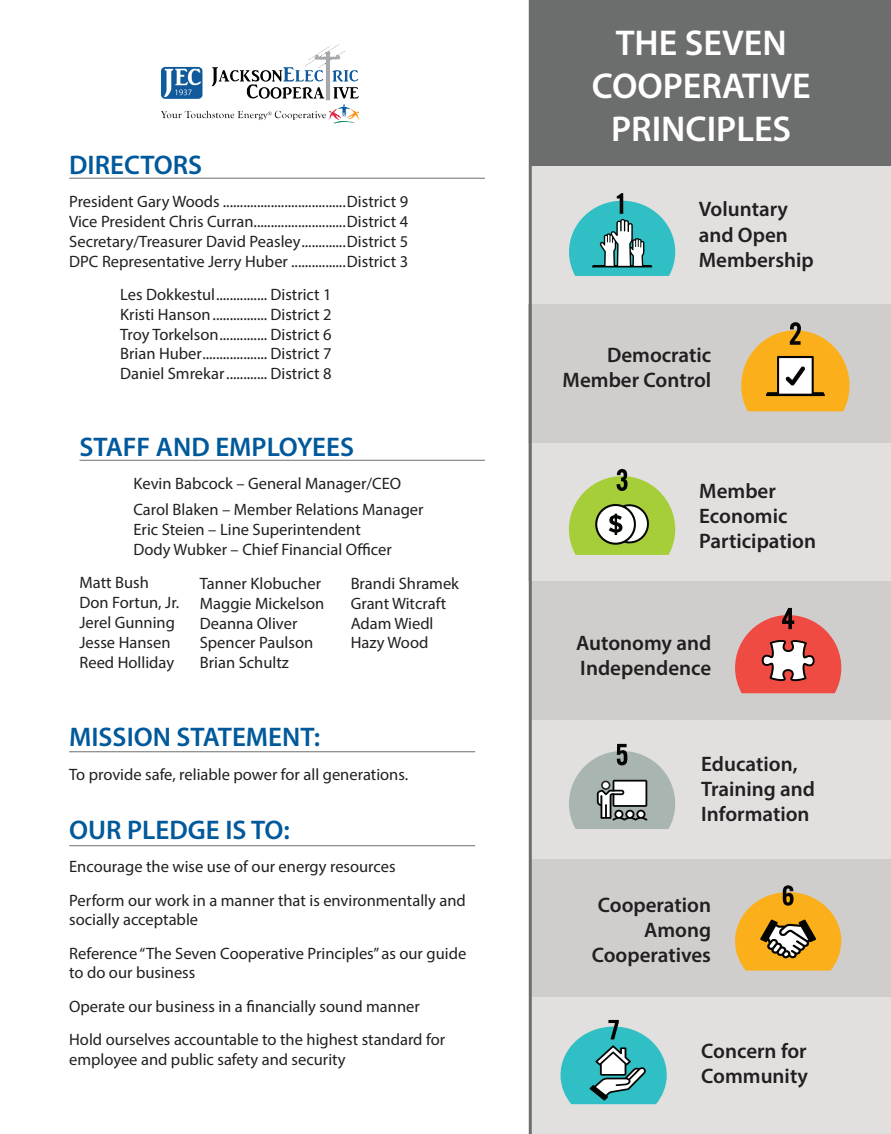
<style>
.page{position:relative;width:891px;height:1134px;background:#fff}
.page>*{position:absolute;margin:0;border:0;box-sizing:border-box;transform-origin:0 0}
.t1{font:600 36px/43.2px "Myriad Pro";color:#fff;text-align:center}
.t2{font:600 27px "Myriad Pro";color:#00599b}
.t3{font:600 21px/25.2px "Myriad Pro";color:#231f20}
.t4{font:16.5px/19.8px "Myriad Pro";color:#231f20}
</style>
<div class="page">
<div style="left:529px;top:997px;width:362px;height:137px;background:#e1e0df"></div>
<div style="left:529px;top:859px;width:362px;height:138px;background:#d0cecd"></div>
<div style="left:529px;top:720px;width:362px;height:139px;background:#e1e0df"></div>
<div style="left:529px;top:581px;width:362px;height:139px;background:#d0cecd"></div>
<div style="left:529px;top:443px;width:362px;height:138px;background:#e1e0df"></div>
<div style="left:529px;top:304px;width:362px;height:139px;background:#d0cecd"></div>
<div style="left:529px;top:165px;width:362px;height:139px;background:#e1e0df"></div>
<div style="left:529px;top:0;width:362px;height:165px;background:#6c6d6d"></div>
<img style="left:161px;top:44px;width:197px;height:80px">
<svg style="left:569px;top:193px;width:106px;height:83px"></svg>
<svg style="left:561px;top:1020px;width:106px;height:84px"></svg>
<svg style="left:735px;top:885px;width:106px;height:86px"></svg>
<svg style="left:569px;top:744px;width:106px;height:85px"></svg>
<svg style="left:735px;top:608px;width:106px;height:85px"></svg>
<svg style="left:569px;top:469px;width:106px;height:86px"></svg>
<svg style="left:741px;top:322px;width:109px;height:89px"></svg>
<hr style="left:529px;top:0;width:3px;height:1134px;background:#6c6d6d">
<hr style="left:69px;top:178px;width:416px;height:1px;background:#6c6d6d">
<hr style="left:79px;top:460px;width:406px;height:1px;background:#6c6d6d">
<hr style="left:69px;top:751px;width:406px;height:1px;background:#6c6d6d">
<hr style="left:69px;top:845px;width:406px;height:1px;background:#6c6d6d">
<p class="t2" style="left:69px;top:148px;width:135px">DIRECTORS</p>
<p class="t4" style="left:69px;top:192px;width:340px">President Gary Woods ....................................District 9</p>
<p class="t4" style="left:69px;top:211px;width:340px">Vice President Chris Curran...........................District 4</p>
<p class="t4" style="left:69px;top:231px;width:340px">Secretary/Treasurer David Peasley.............District 5</p>
<p class="t4" style="left:69px;top:251px;width:340px">DPC Representative Jerry Huber ................District 3</p>
<p class="t4" style="left:120px;top:284px;width:213px">Les Dokkestul............... District 1</p>
<p class="t4" style="left:120px;top:304px;width:213px">Kristi Hanson................ District 2</p>
<p class="t4" style="left:120px;top:324px;width:213px">Troy Torkelson.............. District 6</p>
<p class="t4" style="left:120px;top:344px;width:213px">Brian Huber................... District 7</p>
<p class="t4" style="left:120px;top:364px;width:213px">Daniel Smrekar............ District 8</p>
<p class="t2" style="left:79px;top:429px;width:276px">STAFF AND EMPLOYEES</p>
<p class="t4" style="left:133px;top:473px;width:269px">Kevin Babcock – General Manager/CEO</p>
<p class="t4" style="left:133px;top:500px;width:292px">Carol Blaken – Member Relations Manager</p>
<p class="t4" style="left:133px;top:520px;width:229px">Eric Steien – Line Superintendent</p>
<p class="t4" style="left:133px;top:539px;width:260px">Dody Wubker – Chief Financial Officer</p>
<p class="t4" style="left:79px;top:573px;width:71px">Matt Bush</p>
<p class="t4" style="left:79px;top:592px;width:101px">Don Fortun, Jr.</p>
<p class="t4" style="left:79px;top:612px;width:97px">Jerel Gunning</p>
<p class="t4" style="left:79px;top:632px;width:93px">Jesse Hansen</p>
<p class="t4" style="left:79px;top:652px;width:96px">Reed Holliday</p>
<p class="t4" style="left:200px;top:573px;width:123px">Tanner Klobucher</p>
<p class="t4" style="left:200px;top:593px;width:126px">Maggie Mickelson</p>
<p class="t4" style="left:200px;top:613px;width:99px">Deanna Oliver</p>
<p class="t4" style="left:200px;top:633px;width:115px">Spencer Paulson</p>
<p class="t4" style="left:200px;top:653px;width:91px">Brian Schultz</p>
<p class="t4" style="left:351px;top:573px;width:110px">Brandi Shramek</p>
<p class="t4" style="left:351px;top:593px;width:97px">Grant Witcraft</p>
<p class="t4" style="left:351px;top:613px;width:84px">Adam Wiedl</p>
<p class="t4" style="left:351px;top:633px;width:79px">Hazy Wood</p>
<p class="t2" style="left:69px;top:720px;width:252px">MISSION STATEMENT:</p>
<p class="t4" style="left:69px;top:764px;width:341px">To provide safe, reliable power for all generations.</p>
<p class="t2" style="left:69px;top:813px;width:222px">OUR PLEDGE IS TO:</p>
<p class="t4" style="left:69px;top:857px;width:328px">Encourage the wise use of our energy resources</p>
<p class="t4" style="left:69px;top:890px;width:398px">Perform our work in a manner that is environmentally and socially acceptable</p>
<p class="t4" style="left:69px;top:943px;width:399px">Reference “The Seven Cooperative Principles” as our guide to do our business</p>
<p class="t4" style="left:69px;top:996px;width:352px">Operate our business in a financially sound manner</p>
<p class="t4" style="left:69px;top:1029px;width:377px">Hold ourselves accountable to the highest standard for employee and public safety and security</p>
<p class="t1" style="left:592px;top:20px;width:220px">THE SEVEN<br>COOPERATIVE<br>PRINCIPLES</p>
<p class="t3" style="left:699px;top:196px;width:117px">Voluntary and Open<br>Membership</p>
<p class="t3" style="left:563px;top:342px;width:150px;text-align:right">Democratic<br>Member Control</p>
<p class="t3" style="left:699px;top:477px;width:118px">Member<br>Economic<br>Participation</p>
<p class="t3" style="left:576px;top:630px;width:137px">Autonomy and<br>Independence</p>
<p class="t3" style="left:701px;top:751px;width:115px">Education,<br>Training and<br>Information</p>
<p class="t3" style="left:592px;top:892px;width:121px;text-align:right">Cooperation<br>Among<br>Cooperatives</p>
<p class="t3" style="left:701px;top:1038px;width:108px">Concern for<br>Community</p>
</div>
